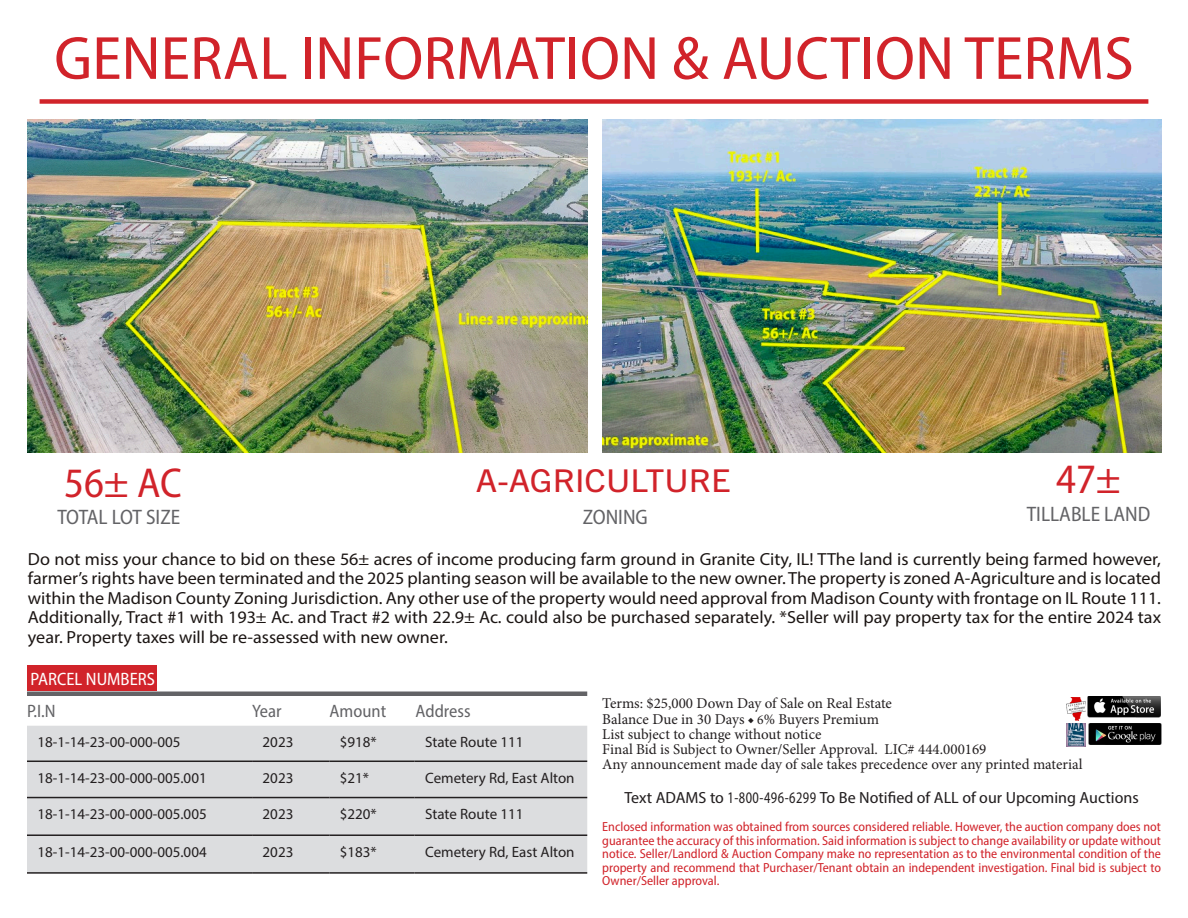
<style>
.page{position:relative;width:1188px;height:918px;background:#fff}
.page>*{position:absolute;margin:0;border:0;box-sizing:border-box;transform-origin:0 0}
.t1{font:61.5px "Myriad Variable Concept";color:#d1232a;scale:1.06 1}
.t2{font:42px "Myriad Variable Concept";color:#d1232a}
.t3{font:31.5px "Trade Gothic Next LT Pro";color:#d1232a;scale:1.08 1}
.t4{font:21px "Myriad Variable Concept";color:#636366}
.t5{font:21px "Myriad Variable Concept";letter-spacing:-.025em;color:#636366}
.t6{font:18px "Myriad Variable Concept";color:#636366}
.t7{font:18px "Myriad Variable Concept";color:#fff}
.t8{font:17.55px/19.5px "Myriad Pro";color:#1b1513;text-align:justify}
.t9{font:16.2px "Myriad Variable Concept";color:#231f20;scale:1.08 1}
.t10{font:15px "Minion Pro";color:#231f20}
.t11{font:15px "Myriad Pro";color:#231f20}
.t12{font:13.2px/13.5px "Myriad Variable Concept";color:#d1232a;text-align:justify}
.s1{font-family:"Myriad Pro"}
.s2{font-size:13.5px}
</style>
<div class="page">
<div style="left:40px;top:99px;width:1108px;height:5px;background:#d1232a"></div>
<img style="left:602px;top:119px;width:559px;height:334px">
<img style="left:1089px;top:723px;width:73px;height:22px">
<img style="left:1087px;top:696px;width:73px;height:22px">
<img style="left:1067px;top:723px;width:19px;height:23px">
<img style="left:1067px;top:698px;width:19px;height:23px">
<img style="left:27px;top:119px;width:560px;height:334px">
<div style="left:27px;top:666px;width:130px;height:25px;background:#d1232a"></div>
<hr style="left:27px;top:692px;width:560px;height:4px;background:#636366">
<div style="left:27px;top:726px;width:560px;height:146px;background:#dcdddf"></div>
<hr style="left:27px;top:761px;width:225px;height:1px;background:#231f20">
<hr style="left:252px;top:761px;width:77px;height:1px;background:#231f20">
<hr style="left:329px;top:761px;width:86px;height:1px;background:#231f20">
<hr style="left:415px;top:761px;width:172px;height:1px;background:#231f20">
<hr style="left:27px;top:797px;width:225px;height:1px;background:#231f20">
<hr style="left:252px;top:797px;width:77px;height:1px;background:#231f20">
<hr style="left:329px;top:797px;width:86px;height:1px;background:#231f20">
<hr style="left:415px;top:797px;width:172px;height:1px;background:#231f20">
<hr style="left:27px;top:834px;width:225px;height:2px;background:#231f20">
<hr style="left:252px;top:834px;width:77px;height:2px;background:#231f20">
<hr style="left:329px;top:834px;width:86px;height:2px;background:#231f20">
<hr style="left:415px;top:834px;width:172px;height:2px;background:#231f20">
<hr style="left:27px;top:872px;width:225px;height:2px;background:#231f20">
<hr style="left:252px;top:872px;width:77px;height:2px;background:#231f20">
<hr style="left:329px;top:872px;width:86px;height:2px;background:#231f20">
<hr style="left:415px;top:872px;width:172px;height:2px;background:#231f20">
<p class="t1" style="left:54px;top:22px;width:1020px">GENERAL INFORMATION &amp; AUCTION TERMS</p>
<p class="t2" style="left:64px;top:458px;width:119px">56<span class="s1">±</span> AC</p>
<p class="t5" style="left:57px;top:505px;width:124px">TOTAL LOT SIZE</p>
<p class="t3" style="left:476px;top:459px;width:237px">A-AGRICULTURE</p>
<p class="t4" style="left:583px;top:505px;width:67px">ZONING</p>
<p class="t2" style="left:1056px;top:454px;width:66px">47<span class="s1">±</span></p>
<p class="t4" style="left:1027px;top:502px;width:125px">TILLABLE LAND</p>
<p class="t8" style="left:28px;top:549px;width:1135px">Do not miss your chance to bid on these 56± acres of income producing farm ground in Granite City, IL! TThe land is currently being farmed however, farmer’s rights have been terminated and the 2025 planting season will be available to the new owner. The property is zoned A-Agriculture and is located within the Madison County Zoning Jurisdiction. Any other use of the property would need approval from Madison County with frontage on IL Route 111.<br>Additionally, Tract #1 with 193± Ac. and Tract #2 with 22.9± Ac. could also be purchased separately. *Seller will pay property tax for the entire 2024 tax year. Property taxes will be re-assessed with new owner.</p>
<p class="t7" style="left:31px;top:668px;width:126px">PARCEL NUMBERS</p>
<p class="t6" style="left:27px;top:701px;width:30px">P.I.N</p>
<p class="t6" style="left:252px;top:701px;width:31px">Year</p>
<p class="t11" style="left:38px;top:733px;width:145px">18-1-14-23-00-000-005</p>
<p class="t11" style="left:263px;top:733px;width:32px">2023</p>
<p class="t11" style="left:340px;top:733px;width:39px">$918*</p>
<p class="t11" style="left:425px;top:733px;width:100px">State Route 111</p>
<p class="t11" style="left:38px;top:769px;width:171px">18-1-14-23-00-000-005.001</p>
<p class="t11" style="left:263px;top:769px;width:32px">2023</p>
<p class="t11" style="left:340px;top:769px;width:31px">$21*</p>
<p class="t11" style="left:425px;top:769px;width:151px">Cemetery Rd, East Alton</p>
<p class="t11" style="left:38px;top:805px;width:171px">18-1-14-23-00-000-005.005</p>
<p class="t11" style="left:263px;top:805px;width:32px">2023</p>
<p class="t11" style="left:340px;top:805px;width:39px">$220*</p>
<p class="t11" style="left:425px;top:805px;width:100px">State Route 111</p>
<p class="t11" style="left:38px;top:843px;width:171px">18-1-14-23-00-000-005.004</p>
<p class="t11" style="left:263px;top:843px;width:32px">2023</p>
<p class="t11" style="left:340px;top:843px;width:39px">$183*</p>
<p class="t11" style="left:425px;top:843px;width:151px">Cemetery Rd, East Alton</p>
<p class="t6" style="left:330px;top:701px;width:58px">Amount</p>
<p class="t6" style="left:416px;top:701px;width:57px">Address</p>
<p class="t10" style="left:602px;top:693px;width:291px">Terms: $25,000 Down Day of Sale on Real Estate</p>
<p class="t10" style="left:602px;top:709px;width:278px">Balance Due in 30 Days <span class="s2">◆ 6</span>% Buyers Premium</p>
<p class="t10" style="left:602px;top:724px;width:221px">List subject to change without notice</p>
<p class="t10" style="left:602px;top:739px;width:386px">Final Bid is Subject to Owner/Seller Approval. LIC# 444.000169</p>
<p class="t10" style="left:602px;top:754px;width:482px">Any announcement made day of sale takes precedence over any printed material</p>
<p class="t9" style="left:625px;top:788px;width:478px">Text ADAMS to 1-800-496-6299 To Be Notified of ALL of our Upcoming Auctions</p>
<p class="t12" style="left:602px;top:820px;width:560px">Enclosed information was obtained from sources considered reliable. However, the auction company does not guarantee the accuracy of this information. Said information is subject to change availability or update without notice. Seller/Landlord &amp; Auction Company make no representation as to the environmental condition of the property and recommend that Purchaser/Tenant obtain an independent investigation. Final bid is subject to Owner/Seller approval.</p>
</div>
